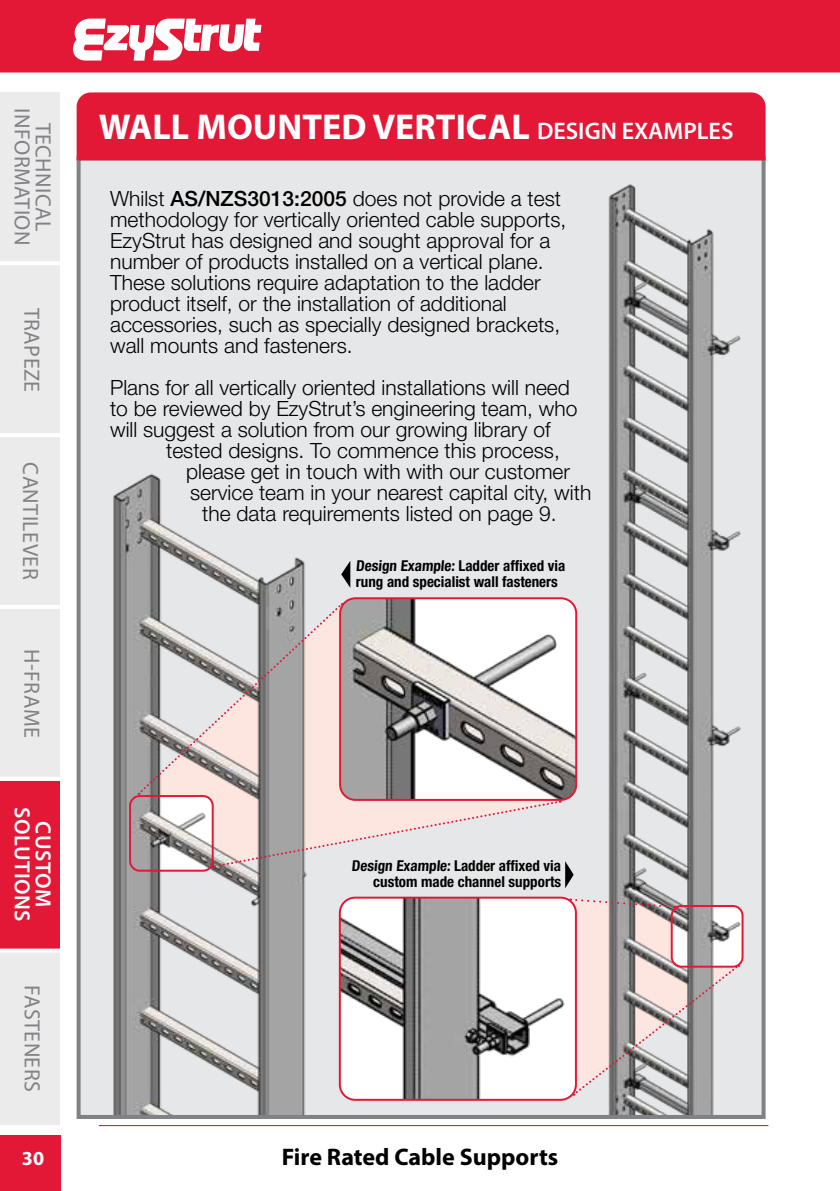
<style>
.page{position:relative;width:840px;height:1191px;background:#fff}
.page>*{position:absolute;margin:0;border:0;box-sizing:border-box;transform-origin:0 0}
.t1{font:700 36px "Myriad Pro";color:#fff}
.t2{font:700 24px "Myriad Pro";color:#000}
.t3{font:22px/21px "Myriad Pro";letter-spacing:.02em;color:#808285;text-align:center}
.t4{font:600 22px/21px "Myriad Pro";letter-spacing:.02em;color:#fff;text-align:center}
.t5{font:300 21px/21px "Helvetica Neue LT Pro";color:#000}
.t6{font:700 20px "Myriad Pro";color:#fff}
.t7{font:700 condensed 15px/16px "Helvetica Neue LT Pro";color:#000;text-align:right}
.s1{font-weight:600;font-size:24px}
.s2{font-weight:500}
</style>
<div class="page">
<div style="left:0;top:0;width:839px;height:72px;background:#e31837"></div>
<svg style="left:73px;top:19px;width:188px;height:42px"></svg>
<hr style="left:99px;top:1125px;width:669px;height:1px;background:#ce0e2d">
<div style="left:0;top:1135px;width:60px;height:56px;background:#e31837"></div>
<div style="left:0;top:92px;width:60px;height:1033px;background:#ebebec"></div>
<div style="left:0;top:781px;width:60px;height:169px;background:#e31837"></div>
<hr style="left:0;top:433px;width:73px;height:4px;background:#fff">
<hr style="left:0;top:605px;width:72px;height:4px;background:#fff">
<svg style="left:0;top:777px;width:30px;height:3px"></svg>
<hr style="left:0;top:261px;width:72px;height:4px;background:#fff">
<svg style="left:0;top:948px;width:30px;height:4px"></svg>
<div style="left:79px;top:158px;width:684px;height:959px;background:#e6e7e8"></div>
<div style="left:77px;top:92px;width:688px;height:68px;background:#e31837"></div>
<img style="left:551px;top:154px;width:215px;height:960px">
<img style="left:367px;top:897px;width:208px;height:202px">
<div style="left:338px;top:896px;width:238px;height:204px;border:2px solid #e31837;border-radius:15px"></div>
<svg style="left:567px;top:898px;width:172px;height:198px"></svg>
<img style="left:30px;top:469px;width:337px;height:645px">
<div style="left:339px;top:597px;width:238px;height:204px;border:2px solid #e31837;border-radius:15px"></div>
<div style="left:129px;top:795px;width:84px;height:76px;border:2px solid #e31837;border-radius:10px"></div>
<div style="left:670px;top:905px;width:73px;height:62px;border:2px solid #e31837;border-radius:10px"></div>
<svg style="left:341px;top:561px;width:9px;height:27px"></svg>
<svg style="left:138px;top:602px;width:435px;height:286px"></svg>
<p class="t3" style="left:54px;top:108px;width:138px;rotate:90deg">TECHNICAL<br>INFORMATION</p>
<p class="t3" style="left:43px;top:308px;width:86px;rotate:90deg">TRAPEZE</p>
<p class="t3" style="left:41px;top:462px;width:119px;rotate:90deg">CANTILEVER</p>
<p class="t3" style="left:43px;top:649px;width:90px;rotate:90deg">H-FRAME</p>
<p class="t4" style="left:54px;top:807px;width:116px;rotate:90deg">CUSTOM<br>SOLUTIONS</p>
<p class="t3" style="left:43px;top:985px;width:108px;rotate:90deg">FASTENERS</p>
<h1 class="t1" style="left:99px;top:103px;width:636px">WALL MOUNTED VERTICAL <span class="s1">DESIGN EXAMPLES</span></h1>
<p class="t5" style="left:110px;top:187px;width:457px">Whilst <span class="s2">AS/NZS3013:2005</span> does not provide a test methodology for vertically oriented cable supports, EzyStrut has designed and sought approval for a number of products installed on a vertical plane.<br>These solutions require adaptation to the ladder product itself, or the installation of additional accessories, such as specially designed brackets, wall mounts and fasteners.</p>
<p class="t5" style="left:110px;top:376px;width:468px">Plans for all vertically oriented installations will need to be reviewed by EzyStrut’s engineering team, who will suggest a solution from our growing library of</p>
<p class="t5" style="left:166px;top:439px;width:395px">tested designs. To commence this process,</p>
<p class="t5" style="left:186px;top:460px;width:385px">please get in touch with with our customer</p>
<p class="t5" style="left:190px;top:481px;width:402px">service team in your nearest capital city, with</p>
<p class="t5" style="left:202px;top:502px;width:355px">the data requirements listed on page 9.</p>
<p class="t7" style="left:355px;top:558px;width:211px;text-align:left">Design Example: Ladder affixed via rung and specialist wall fasteners</p>
<p class="t7" style="left:351px;top:858px;width:211px">Design Example: Ladder affixed via custom made channel supports</p>
<p class="t6" style="left:22px;top:1145px;width:24px">30</p>
<p class="t2" style="left:281px;top:1140px;width:278px">Fire Rated Cable Supports</p>
</div>
